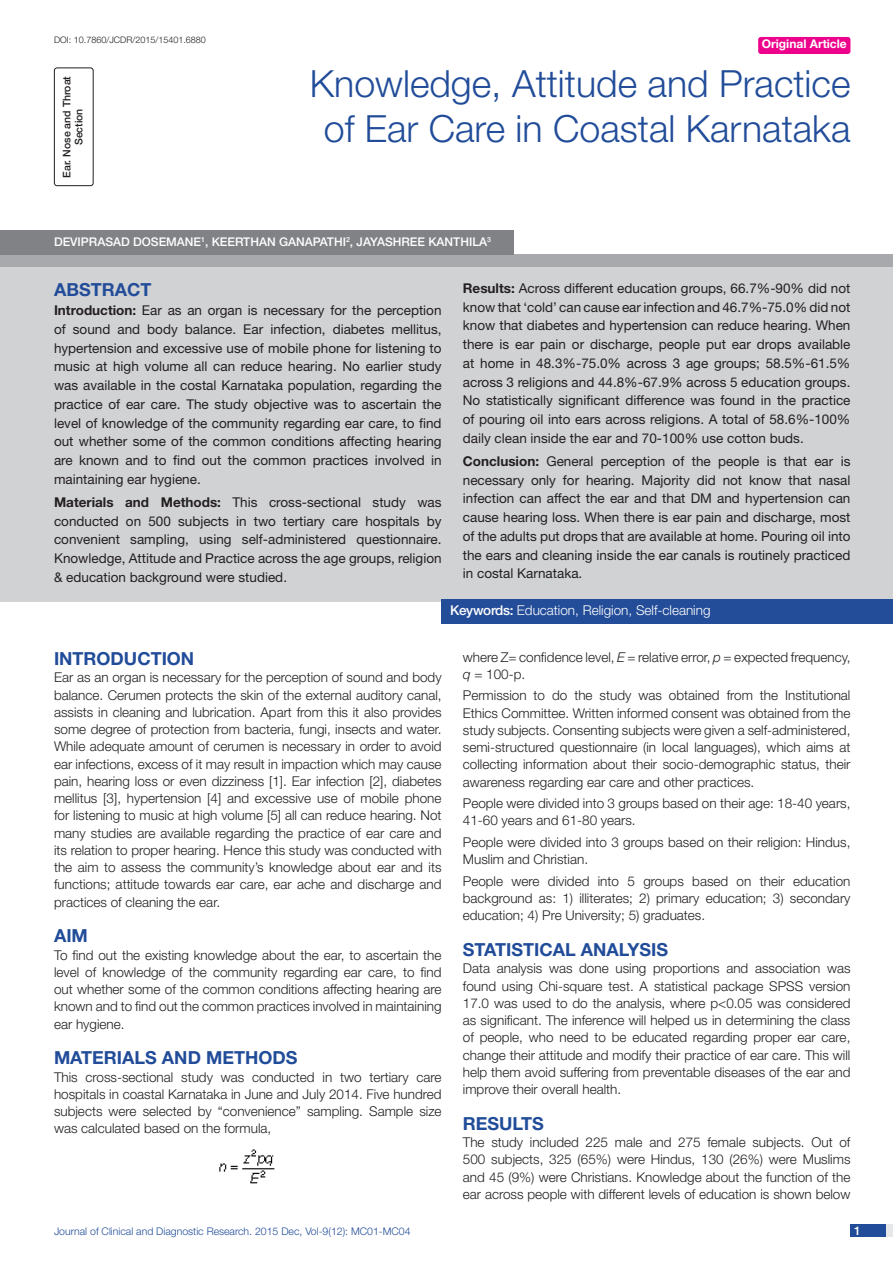
<style>
.page{position:relative;width:893px;height:1263px;background:#fff}
.page>*{position:absolute;margin:0;border:0;box-sizing:border-box;transform-origin:0 0}
.t1{font:300 37.5px "Helvetica Neue";color:#214c99}
.Level_1{font:700 18px "Helvetica Neue";color:#214c99}
.Abstract_head{font:700 18px "Helvetica Neue";color:#214c99}
.Body_text{font:300 13.5px/17.2px "Helvetica Neue";color:#231f20;text-align:justify}
.Abstract_text{font:13.5px/18.8px "Helvetica Neue";color:#231f20;text-align:justify}
.t2{font:300 13.5px "Helvetica Neue";color:#fff}
.Author{font:500 12px "Helvetica Neue";color:#fff}
.t3{font:700 12px "Helvetica Neue";color:#fff}
.t4{font:300 10.5px "Helvetica Neue";color:#214c99}
.t5{font:500 10.5px/12px "Helvetica Neue";color:#231f20;text-align:center}
.DOI{font:300 9px "Helvetica Neue";color:#231f20}
.s1{color:#244d99}
.s2{font-weight:700}
.s3{font-weight:500}
.s4{font-style:italic}
</style>
<div class="page">
<div style="left:850px;top:1224px;width:43px;height:13px;background:#e6e7e9"></div>
<div style="left:850px;top:1224px;width:35px;height:13px;background:#214c99"></div>
<div style="left:758px;top:37px;width:92px;height:17px;background:#ed028c;border-radius:3px"></div>
<div style="left:0;top:264px;width:893px;height:337px;background:#d1d2d4"></div>
<div style="left:0;top:255px;width:893px;height:12px;background:#a8a9ad"></div>
<div style="left:442px;top:599px;width:451px;height:25px;background:#244d99"></div>
<div style="left:0;top:230px;width:513px;height:25px;background:#808285"></div>
<img style="left:219px;top:1149px;width:56px;height:35px">
<div style="left:54px;top:68px;width:40px;height:118px;border:1px solid #231f20;border-radius:3px"></div>
<p class="DOI" style="left:54px;top:35px;width:153px">DOI: 10.7860/JCDR/2015/15401.6880</p>
<p class="t3" style="left:762px;top:37px;width:87px">Original Article</p>
<p class="t5" style="left:61px;top:178px;width:103px;rotate:-90deg">EAR. NOSE AND THROAT<br>SECTION</p>
<p class="t1" style="left:310px;top:61px;width:542px">Knowledge, Attitude and Practice</p>
<p class="t1" style="left:324px;top:106px;width:528px">of Ear Care in Coastal Karnataka</p>
<p class="Author" style="left:54px;top:235px;width:439px">DEVIPRASAD DOSE MANE <sup>1</sup>, KEE RTHAN GANAPATHI<sup>2</sup>, JAYASHREE KANTHILA<sup>3</sup></p>
<p class="Abstract_head" style="left:54px;top:279px;width:99px">ABST<span class="s1">RAC</span>T</p>
<p class="Abstract_text" style="left:54px;top:301px;width:389px"><span class="s2">Introduction:</span> Ear as an organ is necessary for the perception of sound and body balance. Ear infection, diabetes mellitus, hypertension and excessive use of mobile phone for listening to music at high volume all can reduce hearing. No earlier study was available in the costal Karnataka population, regarding the practice of ear care. The study objective was to ascertain the level of knowledge of the community regarding ear care, to find out whether some of the common conditions affecting hearing are known and to find out the common practices involved in maintaining ear hygiene.</p>
<p class="Abstract_text" style="left:54px;top:492px;width:389px"><span class="s2">Materials and Methods:</span> This cross-sectional study was conducted on 500 subjects in two tertiary care hospitals by convenient sampling, using self-administered questionnaire.<br>Knowledge, Attitude and Practice across the age groups, religion &amp; education background were studied.</p>
<p class="Abstract_text" style="left:463px;top:278px;width:389px"><span class="s2">Results:</span> Across different education groups, 66.7%-90% did not know that ‘cold’ can cause ear infection and 46.7%-75.0% did not know that diabetes and hypertension can reduce hearing. When there is ear pain or discharge, people put ear drops available at home in 48.3%-75.0% across 3 age groups; 58.5%-61.5% across 3 religions and 44.8%-67.9% across 5 education groups.<br>No statistically significant difference was found in the practice of pouring oil into ears across religions. A total of 58.6%-100% daily clean inside the ear and 70-100% use cotton buds.</p>
<p class="Abstract_text" style="left:463px;top:451px;width:389px"><span class="s2">Conclusion:</span> General perception of the people is that ear is necessary only for hearing. Majority did not know that nasal infection can affect the ear and that DM and hypertension can cause hearing loss. When there is ear pain and discharge, most of the adults put drops that are available at home. Pouring oil into the ears and cleaning inside the ear canals is routinely practiced in costal Karnataka.</p>
<p class="t2" style="left:450px;top:602px;width:262px"><span class="s3">KEYWORDS:</span> Education, Religion, Self-cleaning</p>
<p class="Level_1" style="left:54px;top:648px;width:142px">INTRODUCTION</p>
<p class="Body_text" style="left:54px;top:669px;width:389px">Ear as an organ is necessary for the perception of sound and body balance. Cerumen protects the skin of the external auditory canal, assists in cleaning and lubrication. Apart from this it also provides some degree of protection from bacteria, fungi, insects and water.<br>While adequate amount of cerumen is necessary in order to avoid ear infections, excess of it may result in impaction which may cause pain, hearing loss or even dizziness [1]. Ear infection [2], diabetes mellitus [3], hypertension [4] and excessive use of mobile phone for listening to music at high volume [5] all can reduce hearing. Not many studies are available regarding the practice of ear care and its relation to proper hearing. Hence this study was conducted with the aim to assess the community’s knowledge about ear and its functions; attitude towards ear care, ear ache and discharge and practices of cleaning the ear.</p>
<p class="Level_1" style="left:54px;top:925px;width:35px">Aim</p>
<p class="Body_text" style="left:54px;top:946px;width:389px">To find out the existing knowledge about the ear, to ascertain the level of knowledge of the community regarding ear care, to find out whether some of the common conditions affecting hearing are known and to find out the common practices involved in maintaining ear hygiene.</p>
<p class="Level_1" style="left:54px;top:1047px;width:244px">MATERIALs AND METHODS</p>
<p class="Body_text" style="left:54px;top:1068px;width:389px">This cross-sectional study was conducted in two tertiary care hospitals in coastal Karnataka in June and July 2014. Five hundred subjects were selected by “convenience” sampling. Sample size was calculated based on the formula,</p>
<p class="Body_text" style="left:463px;top:648px;width:389px">where Z= confidence level, <span class="s4">E</span> = relative error, <span class="s4">p</span> = expected frequency, <span class="s4">q</span> = 100-p.</p>
<p class="Body_text" style="left:463px;top:687px;width:389px">Permission to do the study was obtained from the Institutional Ethics Committee. Written informed consent was obtained from the study subjects. Consenting subjects were given a self-administered, semi-structured questionnaire (in local languages), which aims at collecting information about their socio-demographic status, their awareness regarding ear care and other practices.</p>
<p class="Body_text" style="left:463px;top:794px;width:389px">People were divided into 3 groups based on their age: 18-40 years,<br>41-60 years and 61-80 years.</p>
<p class="Body_text" style="left:463px;top:833px;width:389px">People were divided into 3 groups based on their religion: Hindus,<br>Muslim and Christian.</p>
<p class="Body_text" style="left:463px;top:872px;width:389px">People were divided into 5 groups based on their education background as: 1) illiterates; 2) primary education; 3) secondary education; 4) Pre University; 5) graduates.</p>
<p class="Level_1" style="left:463px;top:938px;width:22px">stati</p>
<p class="Level_1" style="left:511px;top:938px;width:24px">stical</p>
<p class="Level_1" style="left:581px;top:938px;width:14px">anal</p>
<p class="Level_1" style="left:627px;top:938px;width:42px">ysis</p>
<p class="Body_text" style="left:463px;top:959px;width:389px">Data analysis was done using proportions and association was found using Chi-square test. A statistical package SPSS version 17.0 was used to do the analysis, where p&lt;0.05 was considered as significant. The inference will helped us in determining the class of people, who need to be educated regarding proper ear care, change their attitude and modify their practice of ear care. This will help them avoid suffering from preventable diseases of the ear and improve their overall health.</p>
<p class="Level_1" style="left:463px;top:1112px;width:82px">RESULTS</p>
<p class="Body_text" style="left:463px;top:1133px;width:389px">The study included 225 male and 275 female subjects. Out of 500 subjects, 325 (65%) were Hindus, 130 (26%) were Muslims and 45 (9%) were Christians. Knowledge about the function of the ear across people with different levels of education is shown below</p>
<p class="t4" style="left:54px;top:1225px;width:358px">Journal of Clinical and Diagnostic Research. 2015 Dec, Vol-9(12): MC01-MC04</p>
<p class="Author" style="left:854px;top:1223px;width:8px">1</p>
</div>
